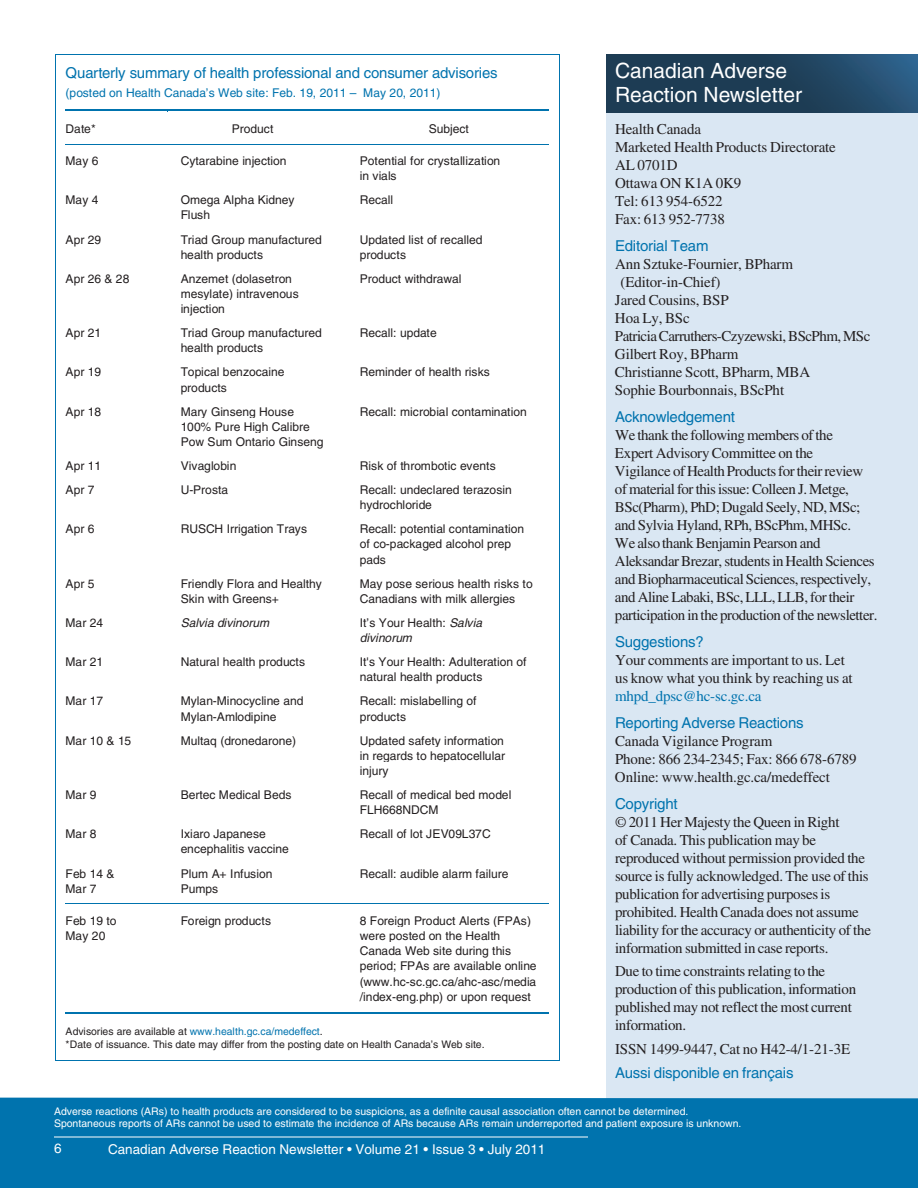
<style>
.page{position:relative;width:918px;height:1188px;background:#fff}
.page>*{position:absolute;margin:0;border:0;box-sizing:border-box;transform-origin:0 0}
.t1{font:21px/24px "Helvetica";color:#fff}
.t2{font:15px/18px "Times";letter-spacing:-.02em;color:#231f20}
.t3{font:15px "Helvetica";letter-spacing:-.01em;color:#0073ae}
.t4{font:15px "Times";letter-spacing:-.01em;color:#0073ae}
.t5{font:13.5px "Helvetica";color:#fff}
.t6{font:12px/15.1px "Helvetica";letter-spacing:.005em;color:#231f20}
.t7{font:12px "Helvetica";letter-spacing:.01em;color:#0073ae}
.t8{font:italic 12px "Helvetica";letter-spacing:.01em;color:#231f20}
.t9{font:10.5px/12px "Helvetica";color:#fff}
.t10{font:10.5px/13.4px "Helvetica";letter-spacing:-.005em;color:#231f20}
.s1{font-style:italic}
.s2{color:#0073ae}
</style>
<div class="page">
<div style="left:606px;top:110px;width:312px;height:991px;background:#dae7f3"></div>
<div style="left:0;top:1098px;width:918px;height:90px;background:#0073ae"></div>
<hr style="left:54px;top:1137px;width:534px;height:1px;background:#fff">
<svg style="left:55px;top:54px;width:505px;height:1007px"></svg>
<img style="left:606px;top:54px;width:312px;height:58px">
<p class="t3" style="left:66px;top:67px;width:433px">Quarterly summary of health professional and consumer advisories</p>
<p class="t7" style="left:66px;top:88px;width:376px">(posted on Health Canada’s Web site: Feb. 19, 2011 – May 20, 2011)</p>
<p class="t6" style="left:66px;top:122px;width:32px">Date*</p>
<p class="t6" style="left:232px;top:122px;width:43px">Product</p>
<p class="t6" style="left:429px;top:122px;width:42px">Subject</p>
<p class="t6" style="left:66px;top:154px;width:34px">May 6</p>
<p class="t6" style="left:181px;top:154px;width:107px">Cytarabine injection</p>
<p class="t6" style="left:360px;top:154px;width:142px">Potential for crystallization in vials</p>
<p class="t6" style="left:66px;top:194px;width:34px">May 4</p>
<p class="t6" style="left:181px;top:194px;width:115px">Omega Alpha Kidney<br>Flush</p>
<p class="t6" style="left:360px;top:194px;width:35px">Recall</p>
<p class="t6" style="left:66px;top:233px;width:37px">Apr 29</p>
<p class="t6" style="left:181px;top:233px;width:142px">Triad Group manufactured health products</p>
<p class="t6" style="left:360px;top:233px;width:124px">Updated list of recalled products</p>
<p class="t6" style="left:66px;top:272px;width:65px">Apr 26 &amp; 28</p>
<p class="t6" style="left:181px;top:272px;width:120px">Anzemet (dolasetron mesylate) intravenous injection</p>
<p class="t6" style="left:360px;top:272px;width:103px">Product withdrawal</p>
<p class="t6" style="left:66px;top:327px;width:37px">Apr 21</p>
<p class="t6" style="left:181px;top:327px;width:142px">Triad Group manufactured health products</p>
<p class="t6" style="left:360px;top:327px;width:79px">Recall: update</p>
<p class="t6" style="left:66px;top:366px;width:37px">Apr 19</p>
<p class="t6" style="left:181px;top:366px;width:105px">Topical benzocaine products</p>
<p class="t6" style="left:360px;top:366px;width:132px">Reminder of health risks</p>
<p class="t6" style="left:66px;top:405px;width:37px">Apr 18</p>
<p class="t6" style="left:181px;top:405px;width:144px">Mary Ginseng House<br>100% Pure High Calibre<br>Pow Sum Ontario Ginseng</p>
<p class="t6" style="left:360px;top:405px;width:169px">Recall: microbial contamination</p>
<p class="t6" style="left:66px;top:459px;width:37px">Apr 11</p>
<p class="t6" style="left:181px;top:459px;width:57px">Vivaglobin</p>
<p class="t6" style="left:360px;top:459px;width:138px">Risk of thrombotic events</p>
<p class="t6" style="left:66px;top:483px;width:31px">Apr 7</p>
<p class="t6" style="left:181px;top:483px;width:49px">U-Prosta</p>
<p class="t6" style="left:360px;top:483px;width:154px">Recall: undeclared terazosin hydrochloride</p>
<p class="t6" style="left:66px;top:523px;width:31px">Apr 6</p>
<p class="t6" style="left:181px;top:523px;width:128px">RUSCH Irrigation Trays</p>
<p class="t6" style="left:360px;top:523px;width:166px">Recall: potential contamination of co-packaged alcohol prep pads</p>
<p class="t6" style="left:66px;top:577px;width:31px">Apr 5</p>
<p class="t6" style="left:181px;top:577px;width:143px">Friendly Flora and Healthy<br>Skin with Greens+</p>
<p class="t6" style="left:360px;top:577px;width:175px">May pose serious health risks to<br>Canadians with milk allergies</p>
<p class="t6" style="left:66px;top:616px;width:39px">Mar 24</p>
<p class="t8" style="left:181px;top:618px;width:90px">Salvia divinorum</p>
<p class="t6" style="left:360px;top:616px;width:124px">It’s Your Health: <span class="s1">Salvia divinorum</span></p>
<p class="t6" style="left:66px;top:656px;width:39px">Mar 21</p>
<p class="t6" style="left:181px;top:656px;width:126px">Natural health products</p>
<p class="t6" style="left:360px;top:656px;width:168px">It's Your Health: Adulteration of natural health products</p>
<p class="t6" style="left:66px;top:695px;width:39px">Mar 17</p>
<p class="t6" style="left:181px;top:695px;width:124px">Mylan-Minocycline and<br>Mylan-Amlodipine</p>
<p class="t6" style="left:360px;top:695px;width:118px">Recall: mislabelling of products</p>
<p class="t6" style="left:66px;top:734px;width:67px">Mar 10 &amp; 15</p>
<p class="t6" style="left:181px;top:734px;width:117px">Multaq (dronedarone)</p>
<p class="t6" style="left:360px;top:734px;width:147px;text-align:justify">Updated safety information in regards to hepatocellular injury</p>
<p class="t6" style="left:66px;top:788px;width:32px">Mar 9</p>
<p class="t6" style="left:181px;top:788px;width:112px">Bertec Medical Beds</p>
<p class="t6" style="left:360px;top:788px;width:153px">Recall of medical bed model<br>FLH668NDCM</p>
<p class="t6" style="left:66px;top:828px;width:32px">Mar 8</p>
<p class="t6" style="left:181px;top:828px;width:110px">Ixiaro Japanese encephalitis vaccine</p>
<p class="t6" style="left:360px;top:828px;width:133px">Recall of lot JEV09L37C</p>
<p class="t6" style="left:66px;top:867px;width:51px">Feb 14 &amp;<br>Mar 7</p>
<p class="t6" style="left:181px;top:867px;width:93px">Plum A+ Infusion<br>Pumps</p>
<p class="t6" style="left:360px;top:867px;width:150px">Recall: audible alarm failure</p>
<p class="t6" style="left:66px;top:914px;width:52px">Feb 19 to<br>May 20</p>
<p class="t6" style="left:181px;top:914px;width:92px">Foreign products</p>
<p class="t6" style="left:360px;top:914px;width:178px">8 Foreign Product Alerts (FPAs) were posted on the Health<br>Canada Web site during this period; FPAs are available online (www.hc-sc.gc.ca/ahc-asc/media /index-eng.php) or upon request</p>
<p class="t10" style="left:66px;top:1025px;width:421px">Advisories are available at <span class="s2">www.health.gc.ca/medeffect</span>.<br>*Date of issuance. This date may differ from the posting date on Health Canada’s Web site.</p>
<h1 class="t1" style="left:615px;top:61px;width:189px">Canadian Adverse<br>Reaction Newsletter</h1>
<p class="t2" style="left:615px;top:122px;width:222px">Health Canada<br>Marketed Health Products Directorate<br>AL 0701D<br>Ottawa ON K1A 0K9<br>Tel: 613 954-6522<br>Fax: 613 952-7738</p>
<p class="t3" style="left:615px;top:241px;width:95px">Editorial Team</p>
<p class="t2" style="left:615px;top:257px;width:180px">Ann Sztuke-Fournier, BPharm</p>
<p class="t2" style="left:621px;top:275px;width:101px">(Editor-in-Chief)</p>
<p class="t2" style="left:615px;top:293px;width:115px">Jared Cousins, BSP</p>
<p class="t2" style="left:615px;top:311px;width:76px">Hoa Ly, BSc</p>
<p class="t2" style="left:615px;top:329px;width:257px">Patricia Carruthers-Czyzewski, BScPhm, MSc</p>
<p class="t2" style="left:615px;top:347px;width:125px">Gilbert Roy, BPharm</p>
<p class="t2" style="left:615px;top:365px;width:197px">Christianne Scott, BPharm, MBA</p>
<p class="t2" style="left:615px;top:383px;width:171px">Sophie Bourbonnais, BScPht</p>
<p class="t3" style="left:615px;top:412px;width:122px">Acknowledgement</p>
<p class="t2" style="left:615px;top:428px;width:264px">We thank the following members of the<br>Expert Advisory Committee on the<br>Vigilance of Health Products for their review of material for this issue: Colleen J. Metge, BSc(Pharm), PhD; Dugald Seely, ND, MSc; and Sylvia Hyland, RPh, BScPhm, MHSc.<br>We also thank Benjamin Pearson and Aleksandar Brezar, students in Health Sciences and Biopharmaceutical Sciences, respectively, and Aline Labaki, BSc, LLL, LLB, for their participation in the production of the newsletter.</p>
<p class="t3" style="left:615px;top:637px;width:90px">Suggestions?</p>
<p class="t2" style="left:615px;top:653px;width:239px">Your comments are important to us. Let us know what you think by reaching us at</p>
<p class="t4" style="left:615px;top:691px;width:148px">mhpd_dpsc@hc-sc.gc.ca</p>
<p class="t3" style="left:615px;top:718px;width:190px">Reporting Adverse Reactions</p>
<p class="t2" style="left:615px;top:734px;width:243px">Canada Vigilance Program<br>Phone: 866 234-2345; Fax: 866 678-6789<br>Online: www.health.gc.ca/medeffect</p>
<p class="t3" style="left:615px;top:799px;width:64px">Copyright</p>
<p class="t2" style="left:615px;top:815px;width:258px">© 2011 Her Majesty the Queen in Right<br>of Canada. This publication may be reproduced without permission provided the source is fully acknowledged. The use of this publication for advertising purposes is prohibited. Health Canada does not assume liability for the accuracy or authenticity of the information submitted in case reports.</p>
<p class="t2" style="left:615px;top:963px;width:243px">Due to time constraints relating to the production of this publication, information published may not reflect the most current information.</p>
<p class="t2" style="left:615px;top:1041px;width:237px">ISSN 1499-9447, Cat no H42-4/1-21-3E</p>
<p class="t3" style="left:615px;top:1067px;width:180px">Aussi disponible en français</p>
<p class="t9" style="left:54px;top:1106px;width:689px">Adverse reactions (ARs) to health products are considered to be suspicions, as a definite causal association often cannot be determined.<br>Spontaneous reports of ARs cannot be used to estimate the incidence of ARs because ARs remain underreported and patient exposure is unknown.</p>
<p class="t5" style="left:54px;top:1144px;width:9px">6</p>
<p class="t5" style="left:108px;top:1144px;width:439px">Canadian Adverse Reaction Newsletter • Volume 21 • Issue 3 • July 2011</p>
</div>
